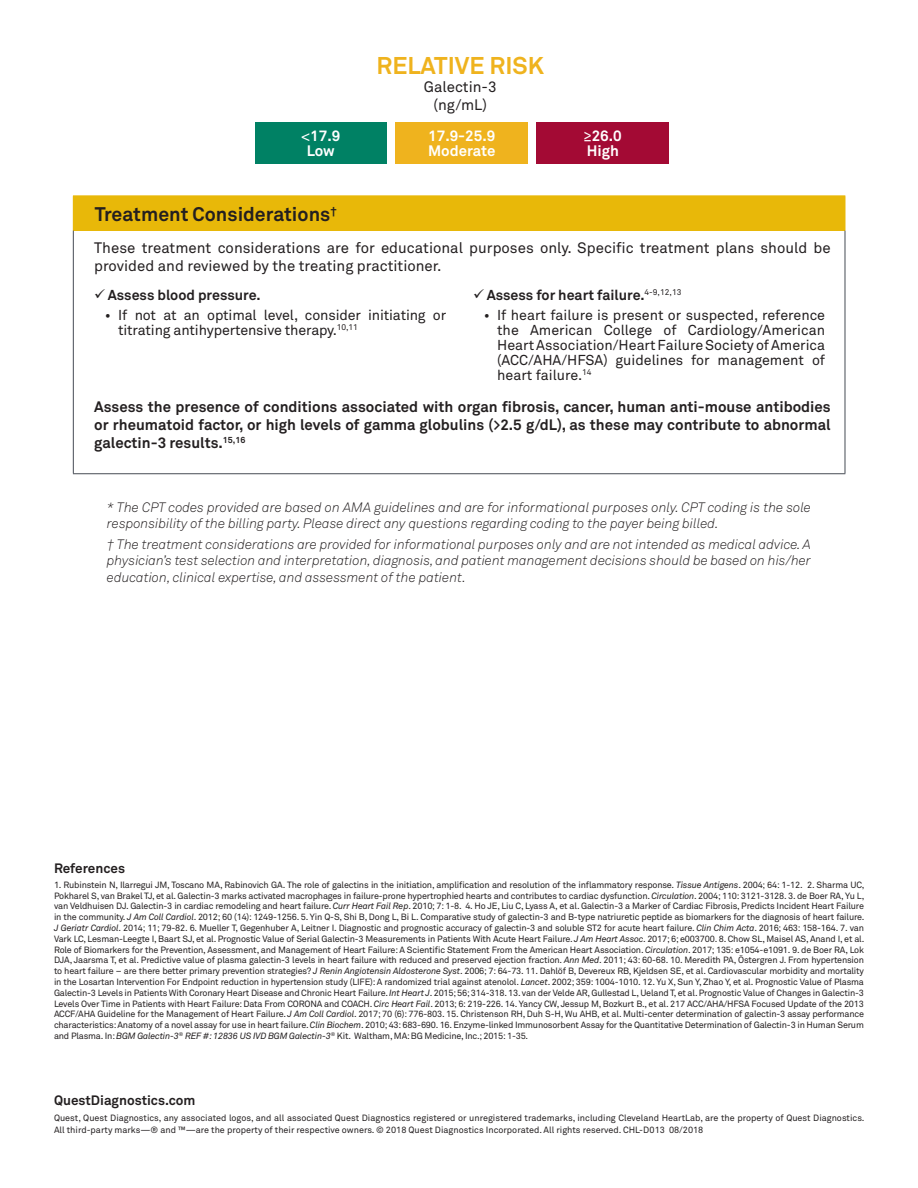
<style>
.page{position:relative;width:918px;height:1188px;background:#fff}
.page>*{position:absolute;margin:0;border:0;box-sizing:border-box;transform-origin:0 0}
.t1{font:700 24px "Akkurat Pro";color:#efb31e}
.Diagnosis_Header{font:700 19.5px "Akkurat Pro";color:#231f20}
.Headers{font:700 15px/18px "Akkurat Pro";color:#231f20;text-align:justify}
.Headers-2{font:15px/18px "Akkurat Pro";color:#231f20}
.t2{font:700 15px "Akkurat Pro";color:#fff}
.t3{font:14.25px/15px "Akkurat Pro";letter-spacing:-.01em;color:#231f20}
.t4{font:700 14.25px "Akkurat Pro";color:#231f20}
.Bulleted_List{font:italic 300 13.5px/16.6px "Akkurat Pro";color:#231f20}
.Bulleted_List-2{font:700 13.5px "Akkurat Pro";color:#231f20}
.Reference_Header{font:700 13.5px "Akkurat Pro";color:#231f20}
.References{font:9px/10.8px "Akkurat Pro";letter-spacing:-.02em;color:#231f20;text-align:justify}
.Bulleted_List-3{font:9px/12.6px "Akkurat Pro";color:#231f20}
.s1{font-family:"Helvetica Neue LT Std";font-weight:500;font-stretch:condensed}
.s2{font-family:"Helvetica Neue LT Std";font-weight:800;font-stretch:condensed}
.s3{font-style:italic}
</style>
<div class="page">
<div style="left:73px;top:196px;width:772px;height:35px;background:#e8b809"></div>
<hr style="left:73px;top:195px;width:772px;height:1px;background:#e8b809">
<hr style="left:845px;top:196px;width:1px;height:35px;background:#e8b809">
<hr style="left:73px;top:231px;width:1px;height:242px;background:#464b54">
<hr style="left:845px;top:231px;width:1px;height:242px;background:#464b54">
<hr style="left:73px;top:473px;width:772px;height:1px;background:#464b54">
<div style="left:255px;top:122px;width:132px;height:41px;background:#008164"></div>
<div style="left:396px;top:122px;width:132px;height:41px;background:#efb31e"></div>
<div style="left:537px;top:122px;width:132px;height:41px;background:#a30a34"></div>
<p class="t2" style="left:301px;top:127px;width:41px"><span class="s1">&lt;</span>17.9</p>
<p class="t2" style="left:307px;top:142px;width:30px">Low</p>
<p class="t1" style="left:377px;top:50px;width:169px">RELATIVE RISK</p>
<p class="Headers-2" style="left:424px;top:78px;width:74px">Galectin-3</p>
<p class="Headers-2" style="left:434px;top:96px;width:55px">(ng/mL)</p>
<p class="t2" style="left:428px;top:127px;width:69px">17.9-25.9</p>
<p class="t2" style="left:428px;top:142px;width:69px">Moderate</p>
<p class="t2" style="left:584px;top:127px;width:39px"><span class="s2">≥</span>26.0</p>
<p class="t2" style="left:587px;top:142px;width:34px">High</p>
<p class="Diagnosis_Header" style="left:95px;top:202px;width:244px">Treatment Considerations<sup>†</sup></p>
<p class="Headers-2" style="left:94px;top:238px;width:738px">These treatment considerations are for educational purposes only. Specific treatment plans should be provided and reviewed by the treating practitioner.</p>
<p class="t4" style="left:94px;top:286px;width:168px">✓ Assess blood pressure.</p>
<p class="t3" style="left:118px;top:308px;width:329px;text-indent:-14px">• If not at an optimal level, consider initiating or titrating antihypertensive therapy.<sup>10,11</sup></p>
<p class="t4" style="left:473px;top:286px;width:210px">✓ Assess for heart failure.<sup>4-9,12,13</sup></p>
<p class="t3" style="left:497px;top:308px;width:329px;text-align:justify;text-indent:-14px">• If heart failure is present or suspected, reference the American College of Cardiology/American Heart Association/Heart Failure Society of America (ACC/AHA/HFSA) guidelines for management of heart failure.<sup>14</sup></p>
<p class="Headers" style="left:94px;top:397px;width:738px">Assess the presence of conditions associated with organ fibrosis, cancer, human anti-mouse antibodies or rheumatoid factor, or high levels of gamma globulins (&gt;2.5 g/dL), as these may contribute to abnormal galectin-3 results.<sup>15,16</sup></p>
<p class="Bulleted_List" style="left:107px;top:499px;width:706px;line-height:16.2px">* The CPT codes provided are based on AMA guidelines and are for informational purposes only. CPT coding is the sole responsibility of the billing party. Please direct any questions regarding coding to the payer being billed.</p>
<p class="Bulleted_List" style="left:107px;top:536px;width:706px;text-align:justify">† The treatment considerations are provided for informational purposes only and are not intended as medical advice. A physician’s test selection and interpretation, diagnosis, and patient management decisions should be based on his/her education, clinical expertise, and assessment of the patient.</p>
<p class="Reference_Header" style="left:54px;top:860px;width:73px">References</p>
<p class="References" style="left:54px;top:879px;width:812px">1. Rubinstein N, Ilarregui JM, Toscano MA, Rabinovich GA. The role of galectins in the initiation, amplification and resolution of the inflammatory response. <span class="s3">Tissue Antigens</span>. 2004; 64: 1-12. 2. Sharma UC, Pokharel S, van Brakel TJ, et al. Galectin-3 marks activated macrophages in failure-prone hypertrophied hearts and contributes to cardiac dysfunction. <span class="s3">Circulation</span>. 2004; 110: 3121-3128. 3. de Boer RA, Yu L, van Veldhuisen DJ. Galectin-3 in cardiac remodeling and heart failure. <span class="s3">Curr Heart Fail Rep</span>. 2010; 7: 1-8. 4. Ho JE, Liu C, Lyass A, et al. Galectin-3 a Marker of Cardiac Fibrosis, Predicts Incident Heart Failure in the community. <span class="s3">J Am Coll Cardiol</span>. 2012; 60 (14): 1249-1256. 5. Yin Q-S, Shi B, Dong L, Bi L. Comparative study of galectin-3 and B-type natriuretic peptide as biomarkers for the diagnosis of heart failure.<br><span class="s3">J Geriatr Cardiol</span>. 2014; 11; 79-82. 6. Mueller T, Gegenhuber A, Leitner I. Diagnostic and prognostic accuracy of galectin-3 and soluble ST2 for acute heart failure. <span class="s3">Clin Chim Acta</span>. 2016; 463: 158-164. 7. van Vark LC, Lesman-Leegte I, Baart SJ, et al. Prognostic Value of Serial Galectin-3 Measurements in Patients With Acute Heart Failure. <span class="s3">J Am Heart Assoc</span>. 2017; 6; e003700. 8. Chow SL, Maisel AS, Anand I, et al.<br>Role of Biomarkers for the Prevention, Assessment, and Management of Heart Failure: A Scientific Statement From the American Heart Association. <span class="s3">Circulation</span>. 2017; 135: e1054-e1091. 9. de Boer RA, Lok DJA, Jaarsma T, et al. Predictive value of plasma galectin-3 levels in heart failure with reduced and preserved ejection fraction. <span class="s3">Ann Med</span>. 2011; 43: 60-68. 10. Meredith PA, Östergren J. From hypertension to heart failure – are there better primary prevention strategies? <span class="s3">J Renin Angiotensin Aldosterone Syst</span>. 2006; 7: 64-73. 11. Dahlöf B, Devereux RB, Kjeldsen SE, et al. Cardiovascular morbidity and mortality in the Losartan Intervention For Endpoint reduction in hypertension study (LIFE): A randomized trial against atenolol. <span class="s3">Lancet</span>. 2002; 359: 1004-1010. 12. Yu X, Sun Y, Zhao Y, et al. Prognostic Value of Plasma Galectin-3 Levels in Patients With Coronary Heart Disease and Chronic Heart Failure. <span class="s3">Int Heart J</span>. 2015; 56; 314-318. 13. van der Velde AR, Gullestad L, Ueland T, et al. Prognostic Value of Changes in Galectin-3<br>Levels Over Time in Patients with Heart Failure: Data From CORONA and COACH. <span class="s3">Circ Heart Fail</span>. 2013; 6: 219-226. 14. Yancy CW, Jessup M, Bozkurt B., et al. 217 ACC/AHA/HFSA Focused Update of the 2013<br>ACCF/AHA Guideline for the Management of Heart Failure. <span class="s3">J Am Coll Cardiol</span>. 2017; 70 (6): 776-803. 15. Christenson RH, Duh S-H, Wu AHB, et al. Multi-center determination of galectin-3 assay performance characteristics: Anatomy of a novel assay for use in heart failure. <span class="s3">Clin Biochem</span>. 2010; 43: 683-690. 16. Enzyme-linked Immunosorbent Assay for the Quantitative Determination of Galectin-3 in Human Serum and Plasma. In: <span class="s3">BGM Galectin-3</span><sup>®</sup> <span class="s3">REF #: 12836 US IVD BGM Galectin-3</span><sup>®</sup> Kit. Waltham, MA: BG Medicine, Inc.; 2015: 1-35.</p>
<p class="Bulleted_List-2" style="left:54px;top:1092px;width:143px">QuestDiagnostics.com</p>
<p class="Bulleted_List-3" style="left:54px;top:1111px;width:812px">Quest, Quest Diagnostics, any associated logos, and all associated Quest Diagnostics registered or unregistered trademarks, including Cleveland HeartLab, are the property of Quest Diagnostics.<br>All third-party marks—® and ™—are the property of their respective owners. © 2018 Quest Diagnostics Incorporated. All rights reserved. CHL-D013 08/2018</p>
</div>
